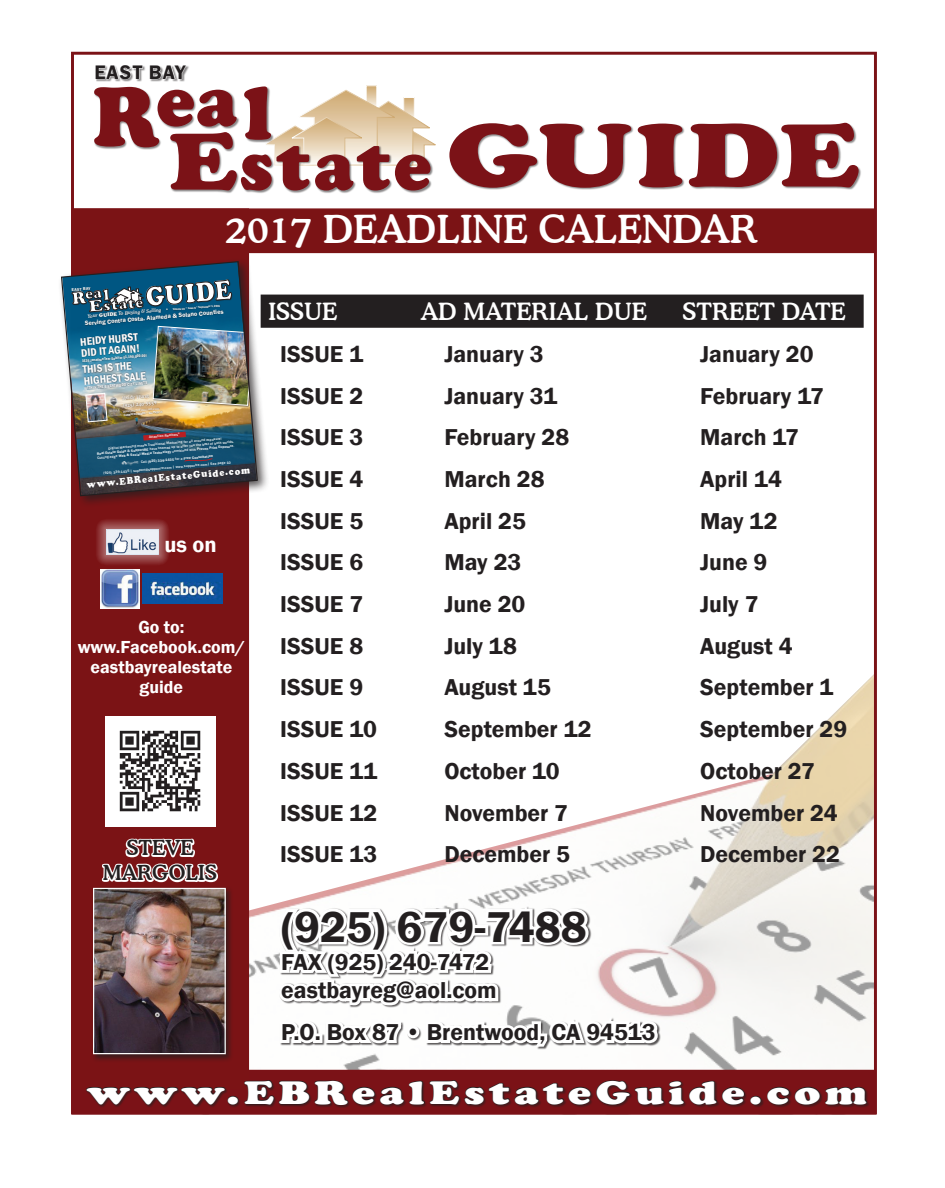
<style>
.page{position:relative;width:945px;height:1188px;background:#fff}
.page>*{position:absolute;margin:0;border:0;box-sizing:border-box;transform-origin:0 0}
.t1{font:900 93px "Cooper";letter-spacing:.015em;color:#7b1217;scale:1.24 1}
.t2{font:900 73.8px "Cooper";color:#7b1217}
.t3{font:900 72.15px "Cooper";letter-spacing:.05em;color:#7b1217}
.t4{font:600 44.4px "Franklin Gothic";color:#231f20}
.t5{font:500 38.4px "Cooper BT";color:#fff}
.Body_text{font:900 33.6px "Cooper";letter-spacing:.11em;color:#fff;scale:1.28 1}
.t6{font:900 28.2px "Cooper";color:#fff;scale:.85 1}
.t7{font:600 23.7px/28.3px "Franklin Gothic";color:#231f20}
.t8{font:500 23.7px "Cooper BT";color:#fff}
.t9{font:600 22.35px "Franklin Gothic";color:#fff}
.t10{font:500 20.7px "Cooper BT";color:#231f20}
.t11{font:600 20.1px "Franklin Gothic";letter-spacing:.06em;color:#231f20}
.t12{font:600 17.85px/19.8px "Franklin Gothic";color:#fff;text-align:center}
.t13{font:900 15.15px "Cooper";color:#fff}
.t14{font:900 14.85px "Cooper";color:#fff}
.t15{font:600 condensed 11.25px/11.2px "Franklin Gothic";color:#fff}
.t16{font:900 10.05px "Cooper";color:#fff;scale:.9 1}
.t17{font:600 6.15px "Franklin Gothic";color:#fff}
.t18{font:500 4.8px/7.5px "Cooper BT";color:#fff}
.t19{font:600 condensed 4.2px "Franklin Gothic";color:#fff}
.t20{font:600 4.05px "Franklin Gothic";color:#fff}
.t21{font:600 condensed 3.9px "Franklin Gothic";color:#fff}
.t22{font:500 3.6px/7.8px "Franklin Gothic";color:#fff;text-align:center}
.t23{font:600 3.6px/4.2px "Franklin Gothic";color:#fff}
.t24{font:600 condensed 3px/3.6px "Franklin Gothic";color:#fff}
.s1{font-size:87.15px}
.s2{font-size:78.75px}
.s3{font-size:83.85px}
.s4{font-size:17.85px}
.s5{font-size:16.2px}
.s6{font-size:17.25px}
.s7{font-family:"Cooper BT";font-weight:500;font-style:italic;font-stretch:normal;font-size:4.8px}
.s8{font-family:"Cooper BT Black Headline";font-weight:400;font-stretch:normal;font-size:4.8px}
.s9{font-family:"Cooper BT";font-weight:500;font-stretch:normal}
.s10{font-weight:500}
.s11{font-weight:600}
</style>
<div class="page">
<div style="left:261px;top:295px;width:602px;height:32px;background:#231f20"></div>
<div style="left:261px;top:295px;width:603px;height:33px;border:1px solid #231f20"></div>
<img style="left:249px;top:672px;width:624px;height:398px">
<div style="left:72px;top:208px;width:804px;height:45px;background:#7b1315;border:2px solid #7b1315"></div>
<div style="left:72px;top:1070px;width:804px;height:44px;background:#7b1217"></div>
<div style="left:366px;top:86px;width:11px;height:23px;background:#d3b17e"></div>
<div style="left:366px;top:86px;width:11px;height:23px;border:1px solid #fff"></div>
<svg style="left:283px;top:90px;width:153px;height:56px"></svg>
<div style="left:94px;top:87px;width:180px;height:63px;background:#231f20;opacity:.53"></div>
<div style="left:96px;top:65px;width:94px;height:17px;background:#231f20;opacity:.53"></div>
<svg style="left:96px;top:65px;width:47px;height:15px"></svg>
<svg style="left:149px;top:65px;width:38px;height:15px"></svg>
<div style="left:170px;top:133px;width:264px;height:60px;background:#231f20;opacity:.53"></div>
<div style="left:449px;top:124px;width:412px;height:66px;background:#231f20;opacity:.53"></div>
<div style="left:72px;top:208px;width:177px;height:881px;background:#7b1315"></div>
<div style="left:57px;top:257px;width:212px;height:251px;background:#231f20;opacity:.75"></div>
<img style="left:60px;top:260px;width:198px;height:237px">
<img style="left:105px;top:716px;width:110px;height:110px">
<svg style="left:86px;top:831px;width:782px;height:277px"></svg>
<div style="left:95px;top:518px;width:75px;height:47px;background:#fff;opacity:.75"></div>
<img style="left:106px;top:529px;width:53px;height:26px">
<img style="left:143px;top:574px;width:80px;height:30px">
<img style="left:100px;top:569px;width:39px;height:40px">
<p class="t11" style="left:94px;top:60px;width:93px">EAST BAY</p>
<p class="t2" style="left:93px;top:58px;width:180px"><span class="s1">R</span>ea<span class="s2">l</span></p>
<p class="t3" style="left:169px;top:123px;width:264px"><span class="s3">E</span>state</p>
<p class="t1" style="left:447px;top:101px;width:334px">GUIDE</p>
<p class="t5" style="left:226px;top:206px;width:534px">2017 DEADLINE CALENDAR</p>
<p class="t13" style="left:71px;top:286px;width:39px;rotate:-5deg"><span class="s4">R</span>ea<span class="s5">l</span></p>
<p class="t6" style="left:144px;top:281px;width:102px;rotate:-5deg">GUIDE</p>
<p class="t20" style="left:71px;top:287px;width:20px;rotate:-5deg">EAST BAY</p>
<p class="t14" style="left:88px;top:298px;width:56px;rotate:-5deg"><span class="s6">E</span>state</p>
<p class="t24" style="left:88px;top:315px;width:134px;rotate:-5deg"><span class="s7">Your</span> <span class="s8">GUIDE</span> <span class="s7">To Buying &amp; Selling</span> ▲ Volume 10 • Issue 8• September 1, 2016</p>
<p class="t15" style="left:80px;top:336px;width:60px;rotate:-5deg">HEIDY HURST<br>DID IT AGAIN!</p>
<p class="t21" style="left:82px;top:358px;width:67px;rotate:-5deg">1635 Jonathan Teer Sold for $1,190,000.00!</p>
<p class="t15" style="left:82px;top:364px;width:64px;rotate:-5deg">THIS IS THE<br>HIGHEST SALE</p>
<p class="t19" style="left:84px;top:385px;width:65px;rotate:-5deg">WITHIN THE BRENTWOOD CITY LIMITS</p>
<p class="t17" style="left:85px;top:320px;width:141px;rotate:-5deg">Serving Contra Costa, Alameda &amp; Solano Counties</p>
<p class="t18" style="left:122px;top:394px;width:35px;rotate:-5deg">Heidy Hurst (925) 240-5559</p>
<p class="t24" style="left:123px;top:410px;width:40px;rotate:-5deg"><span class="s9">HeidyHurstFirst@aol.com<br></span>CalBRE#01280003 • See Page 11</p>
<p class="t22" style="left:107px;top:437px;width:115px;rotate:-5deg">Attention Realtors<sup>®<br></sup>Digital Marketing meets Traditional Marketing for all around exposure!</p>
<p class="t23" style="left:97px;top:452px;width:139px;rotate:-5deg">Real Estate Guide <span class="s10">&amp;</span> SupportRE <span class="s10">have teamed up to offer you the best of both worlds.<br>Cutting edge</span> Web &amp; Social Media Technology <span class="s10">combined with</span> Proven Print Exposure<span class="s10">.</span></p>
<p class="t22" style="left:102px;top:462px;width:129px;text-align:left;text-indent:38px;rotate:-5deg">Call <span class="s11">(925) 339-1435</span> for a <span class="s11">Free Consultation<br></span>(925) 339-1435 | support@supportre.com | www.supportre.com| See Page 10</p>
<p class="t16" style="left:86px;top:478px;width:183px;rotate:-5deg">www.EBRealEstateGuide.com</p>
<p class="t9" style="left:164px;top:531px;width:54px">us on</p>
<p class="t12" style="left:78px;top:618px;width:169px">Go to: www.Facebook.com/ eastbayrealestate guide</p>
<p class="t10" style="left:126px;top:835px;width:69px">STEVE</p>
<p class="t10" style="left:103px;top:860px;width:116px">MARGOLIS</p>
<p class="t8" style="left:268px;top:297px;width:70px">ISSUE</p>
<p class="t8" style="left:421px;top:297px;width:228px">AD MATERIAL DUE</p>
<p class="t8" style="left:682px;top:297px;width:165px">STREET DATE</p>
<p class="t7" style="left:280px;top:340px;width:84px">ISSUE 1</p>
<p class="t7" style="left:444px;top:340px;width:101px">January 3</p>
<p class="t7" style="left:700px;top:340px;width:115px">January 20</p>
<p class="t7" style="left:280px;top:382px;width:84px">ISSUE 2</p>
<p class="t7" style="left:444px;top:382px;width:114px">January 31</p>
<p class="t7" style="left:700px;top:382px;width:125px">February 17</p>
<p class="t7" style="left:280px;top:423px;width:84px">ISSUE 3</p>
<p class="t7" style="left:444px;top:423px;width:126px">February 28</p>
<p class="t7" style="left:700px;top:423px;width:100px">March 17</p>
<p class="t7" style="left:280px;top:465px;width:84px">ISSUE 4</p>
<p class="t7" style="left:444px;top:465px;width:102px">March 28</p>
<p class="t7" style="left:700px;top:465px;width:83px">April 14</p>
<p class="t7" style="left:280px;top:507px;width:84px">ISSUE 5</p>
<p class="t7" style="left:444px;top:507px;width:83px">April 25</p>
<p class="t7" style="left:700px;top:507px;width:79px">May 12</p>
<p class="t7" style="left:280px;top:549px;width:84px">ISSUE 6</p>
<p class="t7" style="left:444px;top:549px;width:79px">May 23</p>
<p class="t7" style="left:700px;top:549px;width:69px">June 9</p>
<p class="t7" style="left:280px;top:590px;width:84px">ISSUE 7</p>
<p class="t7" style="left:444px;top:590px;width:83px">June 20</p>
<p class="t7" style="left:700px;top:590px;width:60px">July 7</p>
<p class="t7" style="left:280px;top:632px;width:84px">ISSUE 8</p>
<p class="t7" style="left:444px;top:632px;width:74px">July 18</p>
<p class="t7" style="left:700px;top:632px;width:94px">August 4</p>
<p class="t7" style="left:280px;top:674px;width:84px">ISSUE 9</p>
<p class="t7" style="left:444px;top:674px;width:108px">August 15</p>
<p class="t7" style="left:700px;top:674px;width:135px">September 1</p>
<p class="t7" style="left:280px;top:715px;width:98px">ISSUE 10</p>
<p class="t7" style="left:444px;top:715px;width:149px">September 12</p>
<p class="t7" style="left:700px;top:715px;width:149px">September 29</p>
<p class="t7" style="left:280px;top:757px;width:99px">ISSUE 11</p>
<p class="t7" style="left:444px;top:757px;width:117px">October 10</p>
<p class="t7" style="left:700px;top:757px;width:116px">October 27</p>
<p class="t7" style="left:280px;top:799px;width:99px">ISSUE 12</p>
<p class="t7" style="left:444px;top:799px;width:125px">November 7</p>
<p class="t7" style="left:700px;top:799px;width:139px">November 24</p>
<p class="t7" style="left:280px;top:840px;width:99px">ISSUE 13</p>
<p class="t7" style="left:444px;top:840px;width:127px">December 5</p>
<p class="t7" style="left:700px;top:840px;width:141px">December 22</p>
<p class="t4" style="left:281px;top:899px;width:307px">(925) 679-7488</p>
<p class="t7" style="left:281px;top:948px;width:217px">FAX (925) 240-7472 eastbayreg@aol.com</p>
<p class="t7" style="left:281px;top:1018px;width:376px">P.O. Box 87 • Brentwood, CA 94513</p>
<p class="Body_text" style="left:87px;top:1073px;width:611px">www.EBRealEstateGuide.com</p>
</div>
